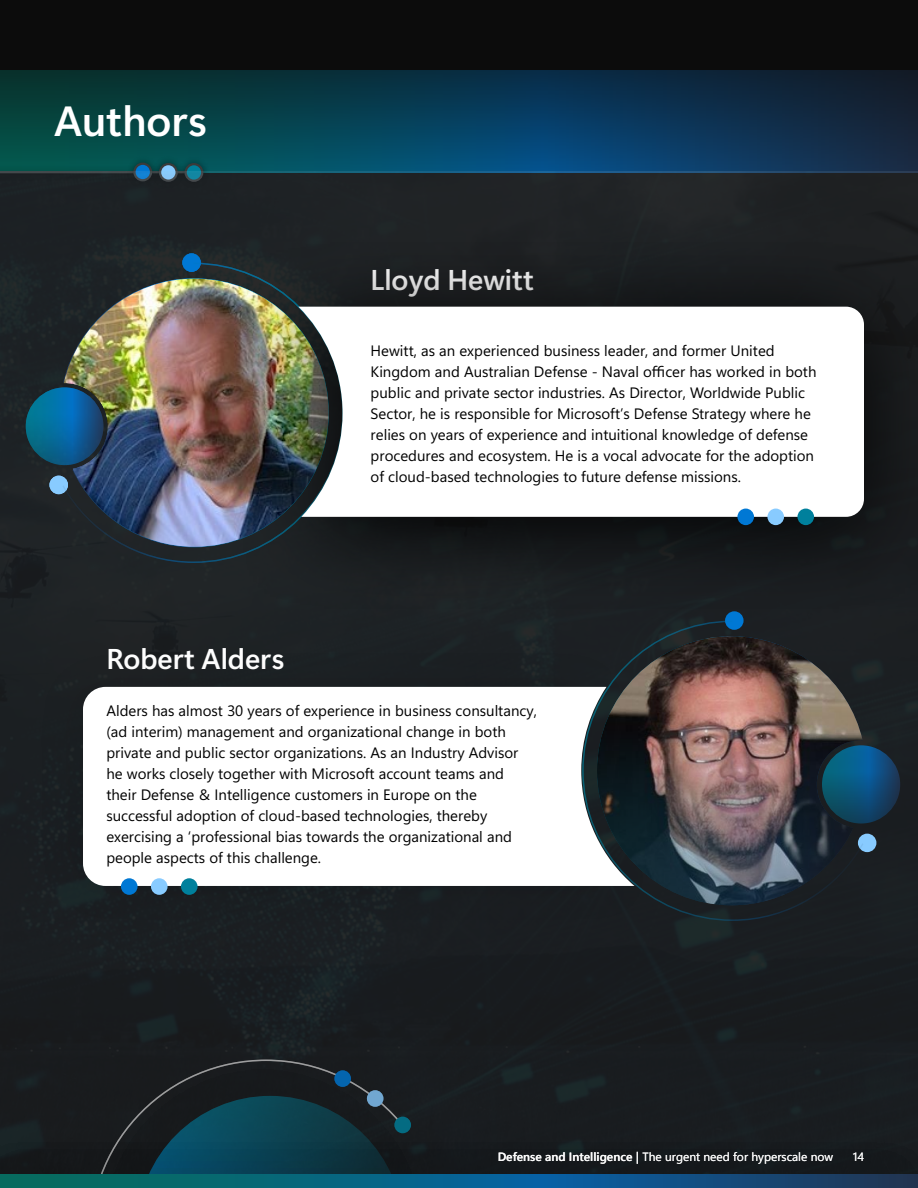
<style>
.page{position:relative;width:918px;height:1188px;background:#fff}
.page>*{position:absolute;margin:0;border:0;box-sizing:border-box;transform-origin:0 0}
.t1{font:42px "Segoe Sans 240000";color:#fff}
.Author_2{font:28.5px "Segoe Sans 240000";color:#fff}
.Body{font:15px/21px "Segoe Sans a 8000";color:#000}
.t2{font:12px "Segoe Sans a 8000";color:#fff}
.s1{font-style:inherit}
</style>
<div class="page">
<div style="left:0;top:0;width:918px;height:1175px;background:#0c0c0c"></div>
<svg style="left:0;top:71px;width:918px;height:100px;background:#093a4f"></svg>
<div style="left:0;top:164px;width:210px;height:17px;background:#03554e"></div>
<div style="left:126px;top:156px;width:33px;height:32px;background:#000;opacity:.44"></div>
<svg style="left:134px;top:164px;width:17px;height:16px"></svg>
<div style="left:133px;top:163px;width:19px;height:18px;border:2px solid #3a3a3a;border-radius:50%"></div>
<div style="left:152px;top:156px;width:32px;height:32px;background:#035151"></div>
<svg style="left:160px;top:164px;width:17px;height:17px"></svg>
<div style="left:159px;top:163px;width:19px;height:19px;border:2px solid #3a3a3a;border-radius:50%"></div>
<div style="left:178px;top:156px;width:32px;height:32px;background:#035256"></div>
<svg style="left:186px;top:164px;width:16px;height:17px"></svg>
<div style="left:185px;top:163px;width:18px;height:19px;border:2px solid #3a3a3a;border-radius:50%"></div>
<div style="left:0;top:171px;width:918px;height:1006px;background:#1b1f22"></div>
<div style="left:40px;top:1018px;width:384px;height:170px;background:#191c1e"></div>
<svg style="left:124px;top:1059px;width:279px;height:72px"></svg>
<div style="left:0;top:1131px;width:918px;height:57px;background:#000;opacity:.1"></div>
<svg style="left:1px;top:1175px;width:916px;height:13px;background:#0c5b7a"></svg>
<svg style="left:26px;top:387px;width:77px;height:78px;background:#046e96"></svg>
<div style="left:182px;top:253px;width:19px;height:19px;background:#0078d4;border-radius:50%"></div>
<div style="left:49px;top:476px;width:19px;height:18px;background:#88cbff;border-radius:50%"></div>
<img style="left:61px;top:262px;width:169px;height:301px">
<div style="left:230px;top:237px;width:688px;height:377px;background:#000;opacity:.88"></div>
<div style="left:298px;top:307px;width:566px;height:210px;background:#fff"></div>
<div style="left:737px;top:509px;width:17px;height:16px;background:#0078d4;border-radius:50%"></div>
<div style="left:767px;top:509px;width:17px;height:16px;background:#88cbff;border-radius:50%"></div>
<div style="left:797px;top:509px;width:17px;height:16px;background:#00809c;border-radius:50%"></div>
<div style="left:83px;top:687px;width:498px;height:199px;background:#fff"></div>
<div style="left:121px;top:878px;width:17px;height:17px;background:#0078d4;border-radius:50%"></div>
<div style="left:151px;top:878px;width:17px;height:17px;background:#88cbff;border-radius:50%"></div>
<div style="left:181px;top:878px;width:17px;height:17px;background:#00809c;border-radius:50%"></div>
<div style="left:725px;top:611px;width:19px;height:19px;background:#0078d4;border-radius:50%"></div>
<div style="left:858px;top:834px;width:18px;height:18px;background:#88cbff;border-radius:50%"></div>
<svg style="left:581px;top:620px;width:284px;height:302px"></svg>
<svg style="left:822px;top:745px;width:78px;height:79px;background:#104877"></svg>
<img style="left:597px;top:636px;width:266px;height:269px">
<h2 class="t1" style="left:54px;top:92px;width:155px">Authors</h2>
<p class="Author_2" style="left:371px;top:260px;width:165px">Lloyd Hewitt</p>
<p class="Body" style="left:371px;top:340px;width:447px">Hewitt, as an experienced business leader, and former United Kingdom and Australian Defense - Naval officer has worked in both public and private sector industries. As Director, Worldwide Public Sector, he is responsible for Microsoft’s Defense Strategy where he relies on years of experience and intuitional knowledge of defense procedures and ecosystem. He is a vocal advocate for the adoption of cloud-based technologies to future defense missions.</p>
<p class="Author_2" style="left:106px;top:638px;width:180px">Robert Alders</p>
<p class="Body" style="left:106px;top:699px;width:432px">Alders has almost 30 years of experience in business consultancy, (ad interim) management and organizational change in both private and public sector organizations. As an Industry Advisor he works closely together with Microsoft account teams and their Defense &amp; Intelligence customers in Europe on the successful adoption of cloud-based technologies, thereby exercising a ‘professional bias towards the organizational and people aspects of this challenge.</p>
<p class="t2" style="left:498px;top:1148px;width:337px"><span class="s1">Defense and Intelligence |</span> The urgent need for hyperscale now</p>
<p class="t2" style="left:853px;top:1148px;width:13px">14</p>
</div>
